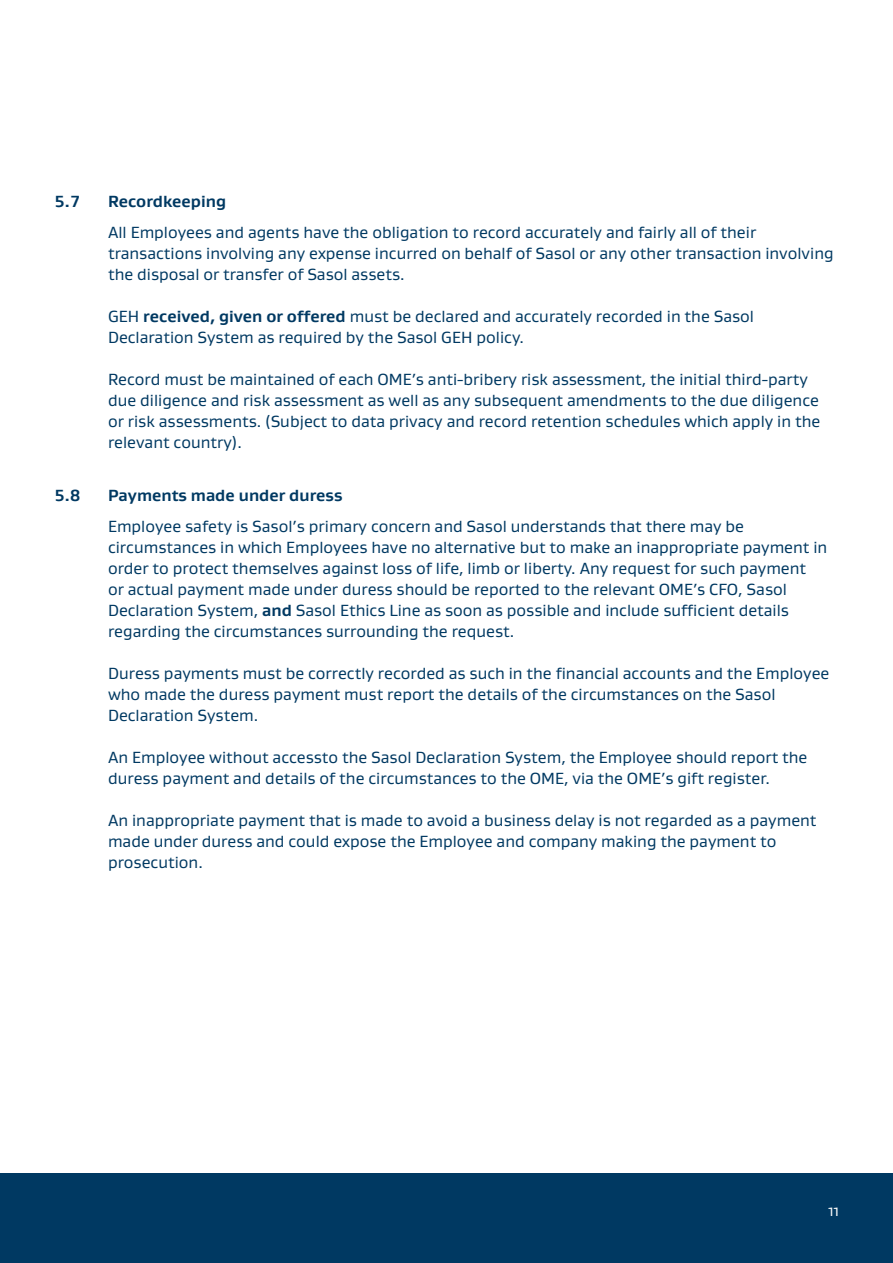
<style>
.page{position:relative;width:893px;height:1263px;background:#fff}
.page>*{position:absolute;margin:0;border:0;box-sizing:border-box;transform-origin:0 0}
.t1{font:16.5px/21px "Gustan";color:#003962}
.t2{font:700 16.5px "Gustan";color:#003962}
.t3{font:15px "Gustan";color:#fff}
.s1{font-weight:700}
</style>
<div class="page">
<div style="left:0;top:1174px;width:893px;height:89px;background:#003962"></div>
<p class="t2" style="left:54px;top:190px;width:28px">5.7</p>
<p class="t2" style="left:108px;top:190px;width:120px">Recordkeeping</p>
<p class="t1" style="left:108px;top:222px;width:727px">All Employees and agents have the obligation to record accurately and fairly all of their transactions involving any expense incurred on behalf of Sasol or any other transaction involving the disposal or transfer of Sasol assets.</p>
<p class="t1" style="left:108px;top:306px;width:647px">GEH <span class="s1">received, given or offered</span> must be declared and accurately recorded in the Sasol<br>Declaration System as required by the Sasol GEH policy.</p>
<p class="t1" style="left:108px;top:369px;width:714px">Record must be maintained of each OME’s anti-bribery risk assessment, the initial third-party due diligence and risk assessment as well as any subsequent amendments to the due diligence or risk assessments. (Subject to data privacy and record retention schedules which apply in the relevant country).</p>
<p class="t2" style="left:54px;top:484px;width:28px">5.8</p>
<p class="t2" style="left:108px;top:484px;width:236px">Payments made under duress</p>
<p class="t1" style="left:108px;top:516px;width:721px">Employee safety is Sasol’s primary concern and Sasol understands that there may be circumstances in which Employees have no alternative but to make an inappropriate payment in order to protect themselves against loss of life, limb or liberty. Any request for such payment<br>or actual payment made under duress should be reported to the relevant OME’s CFO, Sasol Declaration System, <span class="s1">and</span> Sasol Ethics Line as soon as possible and include sufficient details regarding the circumstances surrounding the request.</p>
<p class="t1" style="left:108px;top:663px;width:723px">Duress payments must be correctly recorded as such in the financial accounts and the Employee who made the duress payment must report the details of the circumstances on the Sasol<br>Declaration System.</p>
<p class="t1" style="left:108px;top:747px;width:701px">An Employee without accessto the Sasol Declaration System, the Employee should report the duress payment and details of the circumstances to the OME, via the OME’s gift register.</p>
<p class="t1" style="left:108px;top:810px;width:710px">An inappropriate payment that is made to avoid a business delay is not regarded as a payment made under duress and could expose the Employee and company making the payment to prosecution.</p>
<p class="t3" style="left:828px;top:1201px;width:13px">11</p>
</div>
